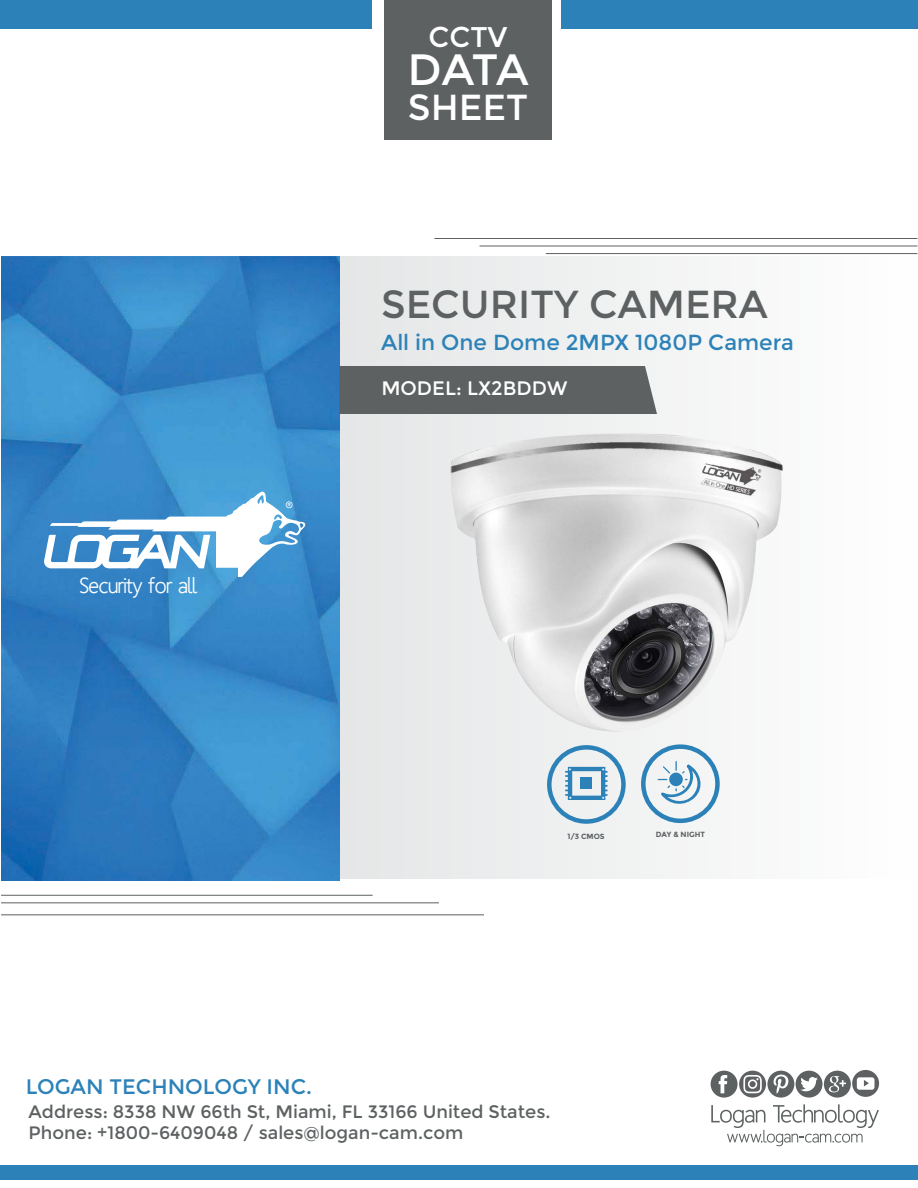
<style>
.page{position:relative;width:918px;height:1188px;background:#fff}
.page>*{position:absolute;margin:0;border:0;box-sizing:border-box;transform-origin:0 0}
.t1{font:43.8px "Montserrat";color:#fff}
.t2{font:39px "Montserrat";color:#5d6162}
.t3{font:36.15px "Montserrat";color:#fff}
.t4{font:28.5px "Montserrat";color:#fff}
.t5{font:21.75px "Montserrat";color:#2c82b8}
.t6{font:21.75px "Homizio";color:#fff}
.t7{font:21px "Montserrat";color:#2c82b8}
.t8{font:19.5px "Montserrat";color:#fff}
.t9{font:18px/21.6px "Montserrat";color:#5d6162}
.t10{font:700 7.5px "Montserrat";color:#5d6162}
</style>
<div class="page">
<div style="left:0;top:0;width:917px;height:28px;background:#2c82b8"></div>
<div style="left:373px;top:0;width:188px;height:153px;background:#fff"></div>
<div style="left:384px;top:0;width:168px;height:140px;background:#5d6162"></div>
<svg style="left:339px;top:257px;width:381px;height:622px"></svg>
<div style="left:547px;top:745px;width:79px;height:79px;border:4px solid #2c82b8;border-radius:50%"></div>
<div style="left:641px;top:744px;width:79px;height:79px;border:4px solid #2c82b8;border-radius:50%"></div>
<svg style="left:658px;top:790px;width:47px;height:17px"></svg>
<svg style="left:565px;top:790px;width:43px;height:10px"></svg>
<img style="left:1px;top:257px;width:338px;height:624px">
<hr style="left:546px;top:253px;width:371px;height:1px;background:#5d6162">
<hr style="left:480px;top:246px;width:437px;height:1px;background:#5d6162">
<hr style="left:434px;top:238px;width:483px;height:1px;background:#5d6162">
<hr style="left:1px;top:895px;width:372px;height:1px;background:#5d6162">
<hr style="left:1px;top:902px;width:438px;height:1px;background:#5d6162">
<hr style="left:1px;top:914px;width:483px;height:1px;background:#5d6162">
<svg style="left:35px;top:492px;width:273px;height:140px"></svg>
<div style="left:339px;top:366px;width:318px;height:48px;background:#5d6162"></div>
<div style="left:0;top:1165px;width:918px;height:15px;background:#2c82b8"></div>
<svg style="left:711px;top:1104px;width:168px;height:42px"></svg>
<svg style="left:711px;top:1070px;width:168px;height:28px"></svg>
<img style="left:412px;top:382px;width:371px;height:408px">
<h3 class="t4" style="left:428px;top:20px;width:81px">CCTV</h3>
<h1 class="t1" style="left:407px;top:44px;width:123px">DATA</h1>
<h3 class="t3" style="left:408px;top:86px;width:122px">SHEET</h3>
<h2 class="t2" style="left:381px;top:281px;width:388px">SECURITY CAMERA</h2>
<p class="t5" style="left:381px;top:329px;width:414px">All in One Dome 2MPX 1080P Camera</p>
<p class="t6" style="left:80px;top:573px;width:119px">Security for all</p>
<p class="t8" style="left:381px;top:376px;width:187px">MODEL: LX2BDDW</p>
<p class="t10" style="left:567px;top:832px;width:39px">1/3 CMOS</p>
<p class="t10" style="left:656px;top:830px;width:51px">DAY &amp; NIGHT</p>
<p class="t7" style="left:26px;top:1074px;width:288px">LOGAN TECHNOLOGY INC.</p>
<p class="t9" style="left:29px;top:1101px;width:523px">Address: 8338 NW 66th St, Miami, FL 33166 United States.<br>Phone: +1800-6409048 / sales@logan-cam.com</p>
</div>
